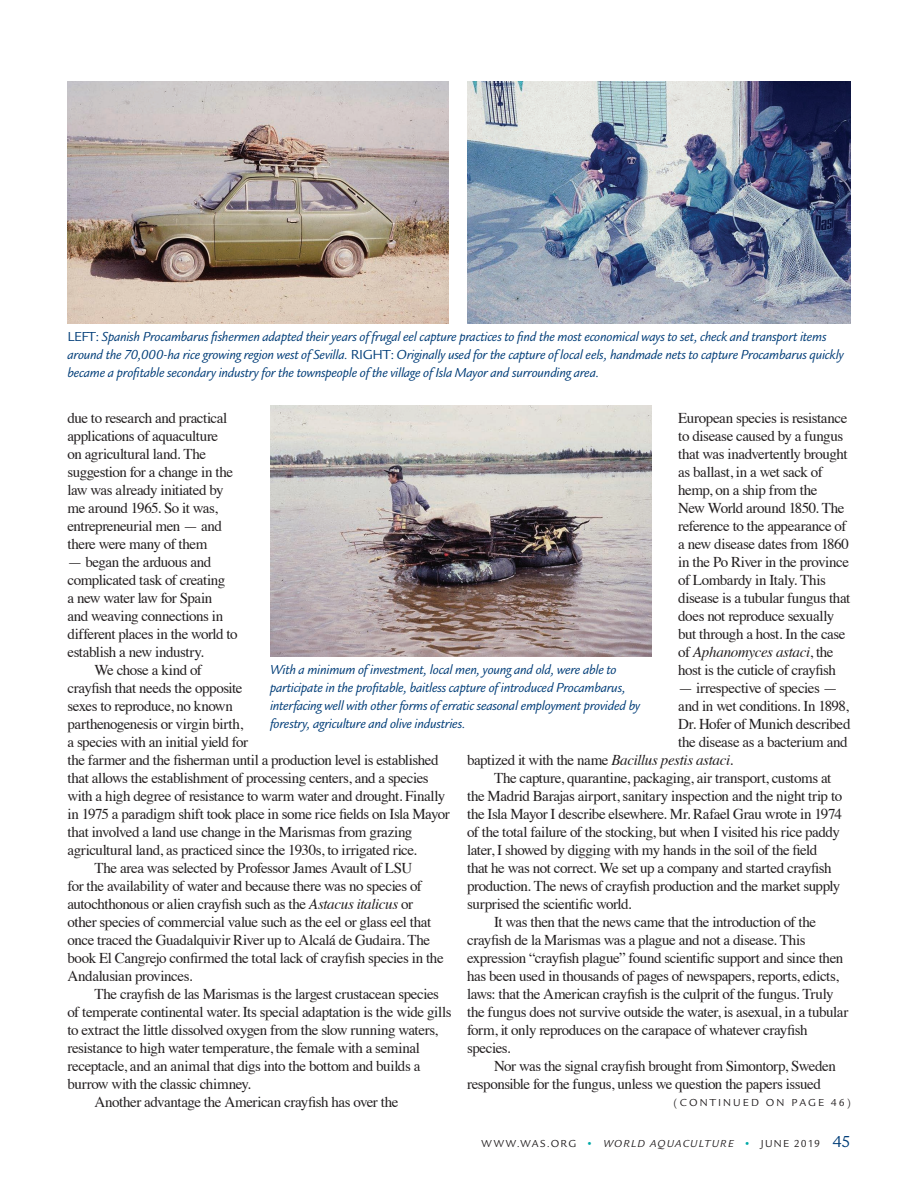
<style>
.page{position:relative;width:918px;height:1188px;background:#fff}
.page>*{position:absolute;margin:0;border:0;box-sizing:border-box;transform-origin:0 0}
.Manuscript_text{font:15px/18px "Times";letter-spacing:-.03em;color:#231f20}
.t1{font:italic 13.5px/18px "Legacy Sans";letter-spacing:-.015em;color:#003d78}
.jumpline{font:10.5px "Legacy Sans";letter-spacing:.12em;color:#231f20}
.jumpline-2{font:10.5px "Legacy Sans";letter-spacing:.2em;color:#231f20}
.s1{font-family:"Legacy Sans SC";font-style:normal}
.s2{font-style:italic}
.s3{color:#00a9a7}
.s4{font-size:16.5px;color:#003d78}
</style>
<div class="page">
<img style="left:68px;top:81px;width:381px;height:243px">
<img style="left:467px;top:81px;width:383px;height:243px">
<img style="left:270px;top:405px;width:381px;height:252px">
<p class="t1" style="left:68px;top:328px;width:778px"><span class="s1">LEFT:</span> Spanish Procambarus fishermen adapted their years of frugal eel capture practices to find the most economical ways to set, check and transport items around the 70,000-ha rice growing region west of Sevilla. <span class="s1">RIGHT:</span> Originally used for the capture of local eels, handmade nets to capture Procambarus quickly became a profitable secondary industry for the townspeople of the village of Isla Mayor and surrounding area.</p>
<p class="Manuscript_text" style="left:68px;top:408px;width:167px">due to research and practical applications of aquaculture on agricultural land. The suggestion for a change in the law was already initiated by me around 1965. So it was, entrepreneurial men — and there were many of them</p>
<p class="Manuscript_text" style="left:68px;top:552px;width:172px">— began the arduous and complicated task of creating<br>a new water law for Spain<br>and weaving connections in different places in the world to establish a new industry.</p>
<p class="Manuscript_text" style="left:68px;top:660px;width:384px;text-indent:27px">We chose a kind of<br>crayfish that needs the opposite<br>sexes to reproduce, no known<br>parthenogenesis or virgin birth,<br>a species with an initial yield for<br>the farmer and the fisherman until a production level is established that allows the establishment of processing centers, and a species with a high degree of resistance to warm water and drought. Finally in 1975 a paradigm shift took place in some rice fields on Isla Mayor that involved a land use change in the Marismas from grazing agricultural land, as practiced since the 1930s, to irrigated rice.</p>
<p class="Manuscript_text" style="left:68px;top:858px;width:378px;text-indent:27px">The area was selected by Professor James Avault of LSU<br>for the availability of water and because there was no species of autochthonous or alien crayfish such as the <span class="s2">Astacus italicus</span> or other species of commercial value such as the eel or glass eel that once traced the Guadalquivir River up to Alcalá de Gudaira. The book El Cangrejo confirmed the total lack of crayfish species in the Andalusian provinces.</p>
<p class="Manuscript_text" style="left:68px;top:984px;width:386px;text-indent:27px">The crayfish de las Marismas is the largest crustacean species of temperate continental water. Its special adaptation is the wide gills to extract the little dissolved oxygen from the slow running waters, resistance to high water temperature, the female with a seminal receptacle, and an animal that digs into the bottom and builds a burrow with the classic chimney.</p>
<p class="Manuscript_text" style="left:94px;top:1092px;width:305px">Another advantage the American crayfish has over the</p>
<p class="Manuscript_text" style="left:678px;top:408px;width:174px">European species is resistance to disease caused by a fungus that was inadvertently brought as ballast, in a wet sack of hemp, on a ship from the<br>New World around 1850. The reference to the appearance of a new disease dates from 1860 in the Po River in the province of Lombardy in Italy. This disease is a tubular fungus that does not reproduce sexually but through a host. In the case of <span class="s2">Aphanomyces astaci</span>, the host is the cuticle of crayfish</p>
<p class="Manuscript_text" style="left:678px;top:678px;width:161px">— irrespective of species —</p>
<p class="Manuscript_text" style="left:678px;top:696px;width:172px">and in wet conditions. In 1898,</p>
<p class="Manuscript_text" style="left:678px;top:714px;width:174px">Dr. Hofer of Munich described</p>
<p class="Manuscript_text" style="left:678px;top:732px;width:171px">the disease as a bacterium and</p>
<p class="Manuscript_text" style="left:467px;top:750px;width:268px">baptized it with the name <span class="s2">Bacillus pestis astaci</span>.</p>
<p class="Manuscript_text" style="left:467px;top:768px;width:377px;text-indent:27px">The capture, quarantine, packaging, air transport, customs at the Madrid Barajas airport, sanitary inspection and the night trip to the Isla Mayor I describe elsewhere. Mr. Rafael Grau wrote in 1974 of the total failure of the stocking, but when I visited his rice paddy later, I showed by digging with my hands in the soil of the field that he was not correct. We set up a company and started crayfish production. The news of crayfish production and the market supply surprised the scientific world.</p>
<p class="Manuscript_text" style="left:467px;top:912px;width:383px;text-indent:27px">It was then that the news came that the introduction of the crayfish de la Marismas was a plague and not a disease. This expression “crayfish plague” found scientific support and since then has been used in thousands of pages of newspapers, reports, edicts, laws: that the American crayfish is the culprit of the fungus. Truly the fungus does not survive outside the water, is asexual, in a tubular form, it only reproduces on the carapace of whatever crayfish species.</p>
<p class="Manuscript_text" style="left:467px;top:1056px;width:370px;text-indent:27px">Nor was the signal crayfish brought from Simontorp, Sweden responsible for the fungus, unless we question the papers issued</p>
<p class="jumpline-2" style="left:674px;top:1097px;width:179px">(CONTINUED ON PAGE 46)</p>
<p class="t1" style="left:270px;top:661px;width:372px">With a minimum of investment, local men, young and old, were able to participate in the profitable, baitless capture of introduced Procambarus, interfacing well with other forms of erratic seasonal employment provided by forestry, agriculture and olive industries.</p>
<p class="jumpline" style="left:482px;top:1137px;width:370px">WWW.WAS.ORG <span class="s3">•</span> <span class="s2">WORLD AQUACULTURE</span> <span class="s3">•</span> JUNE 2019 <span class="s4">45</span></p>
</div>
